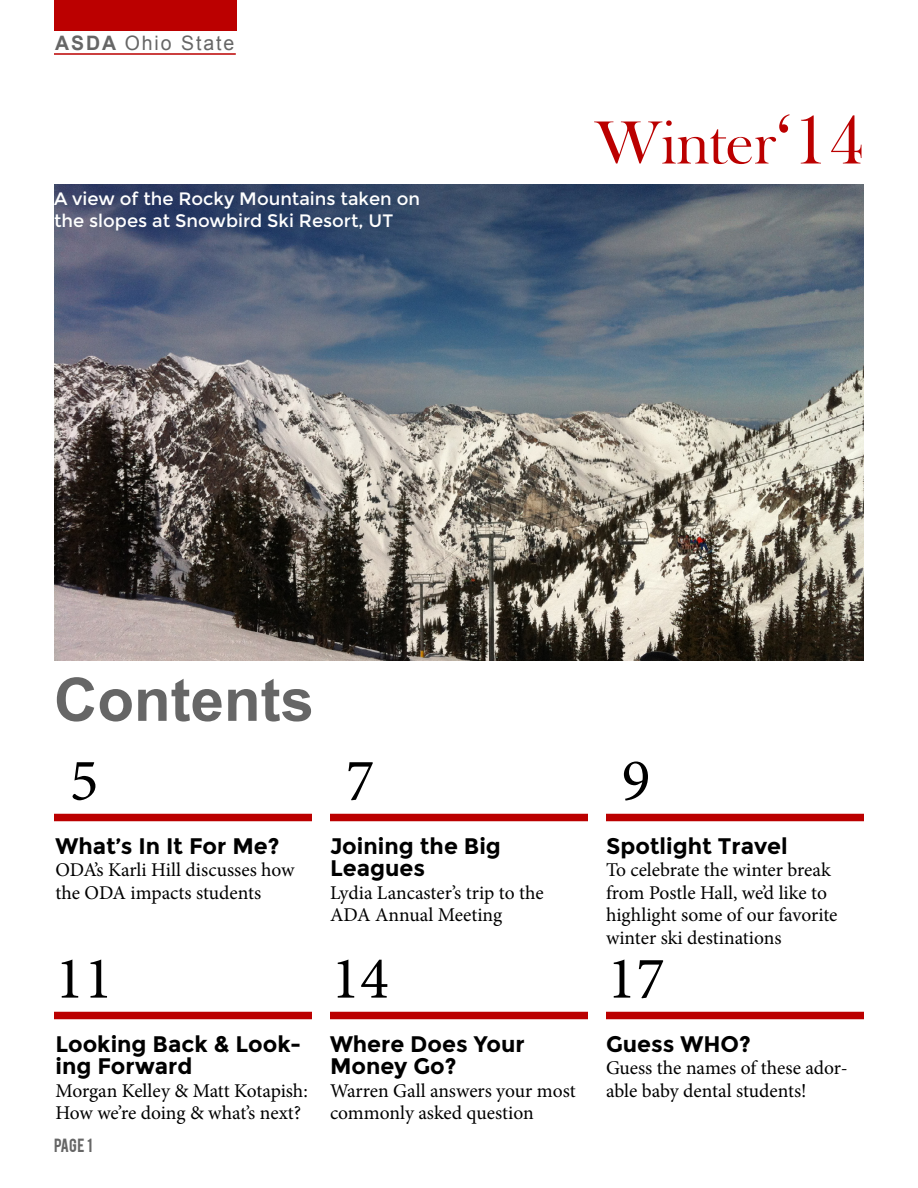
<style>
.page{position:relative;width:918px;height:1188px;background:#fff}
.page>*{position:absolute;margin:0;border:0;box-sizing:border-box;transform-origin:0 0}
.t1{font:63px "Bask Old Face";color:#b00}
.t2{font:60px "Minion Pro";color:#000}
.t3{font:700 60px "Arial";color:#666}
.t4{font:700 22.5px/22.5px "Montserrat";color:#000}
.t5{font:19.95px "Arial";letter-spacing:.1em;color:#666}
.t6{font:19.5px/22.5px "Minion Pro";letter-spacing:-.005em;color:#000}
.t7{font:18px/21.6px "Montserrat";color:#fff}
.t8{font:15px "Bebas";color:#666}
.s1{font-weight:700}
.s2{font-size:72px}
</style>
<div class="page">
<div style="left:54px;top:0;width:182px;height:31px;background:#b00"></div>
<hr style="left:54px;top:53px;width:182px;height:2px;background:#b00">
<div style="left:54px;top:814px;width:258px;height:7px;background:#b00"></div>
<div style="left:54px;top:1012px;width:258px;height:7px;background:#b00"></div>
<div style="left:330px;top:1012px;width:258px;height:7px;background:#b00"></div>
<div style="left:330px;top:814px;width:258px;height:7px;background:#b00"></div>
<div style="left:606px;top:814px;width:258px;height:7px;background:#b00"></div>
<div style="left:606px;top:1012px;width:258px;height:7px;background:#b00"></div>
<img style="left:54px;top:185px;width:810px;height:476px">
<p class="t5" style="left:55px;top:30px;width:181px"><span class="s1">ASDA</span> Ohio State</p>
<p class="t7" style="left:54px;top:188px;width:368px">A view of the Rocky Mountains taken on the slopes at Snowbird Ski Resort, UT</p>
<h1 class="t1" style="left:595px;top:108px;width:270px">Winter<span class="s2">‘14</span></h1>
<h2 class="t3" style="left:54px;top:660px;width:261px">Contents</h2>
<h2 class="t2" style="left:70px;top:740px;width:30px">5</h2>
<p class="t4" style="left:56px;top:834px;width:226px">What’s In It For Me?</p>
<p class="t6" style="left:56px;top:859px;width:241px">ODA’s Karli Hill discusses how the ODA impacts students</p>
<h2 class="t2" style="left:346px;top:740px;width:30px">7</h2>
<h2 class="t2" style="left:622px;top:740px;width:30px">9</h2>
<p class="t4" style="left:330px;top:834px;width:172px">Joining the Big<br>Leagues</p>
<p class="t6" style="left:330px;top:881px;width:215px">Lydia Lancaster’s trip to the<br>ADA Annual Meeting</p>
<p class="t4" style="left:606px;top:834px;width:183px">Spotlight Travel</p>
<p class="t6" style="left:606px;top:859px;width:233px">To celebrate the winter break from Postle Hall, we’d like to highlight some of our favorite winter ski destinations</p>
<h2 class="t2" style="left:55px;top:938px;width:59px">11</h2>
<h2 class="t2" style="left:331px;top:938px;width:59px">14</h2>
<p class="t4" style="left:56px;top:1032px;width:247px">Looking Back &amp; Look&shy;ing Forward</p>
<p class="t6" style="left:56px;top:1079px;width:254px">Morgan Kelley &amp; Matt Kotapish:<br>How we’re doing &amp; what’s next?</p>
<p class="t8" style="left:54px;top:1134px;width:40px">Page 1</p>
<p class="t4" style="left:330px;top:1032px;width:196px">Where Does Your<br>Money Go?</p>
<p class="t6" style="left:330px;top:1079px;width:247px">Warren Gall answers your most commonly asked question</p>
<h2 class="t2" style="left:607px;top:938px;width:59px">17</h2>
<p class="t4" style="left:606px;top:1032px;width:146px">Guess WHO?</p>
<p class="t6" style="left:606px;top:1057px;width:243px">Guess the names of these ador&shy;able baby dental students!</p>
</div>
